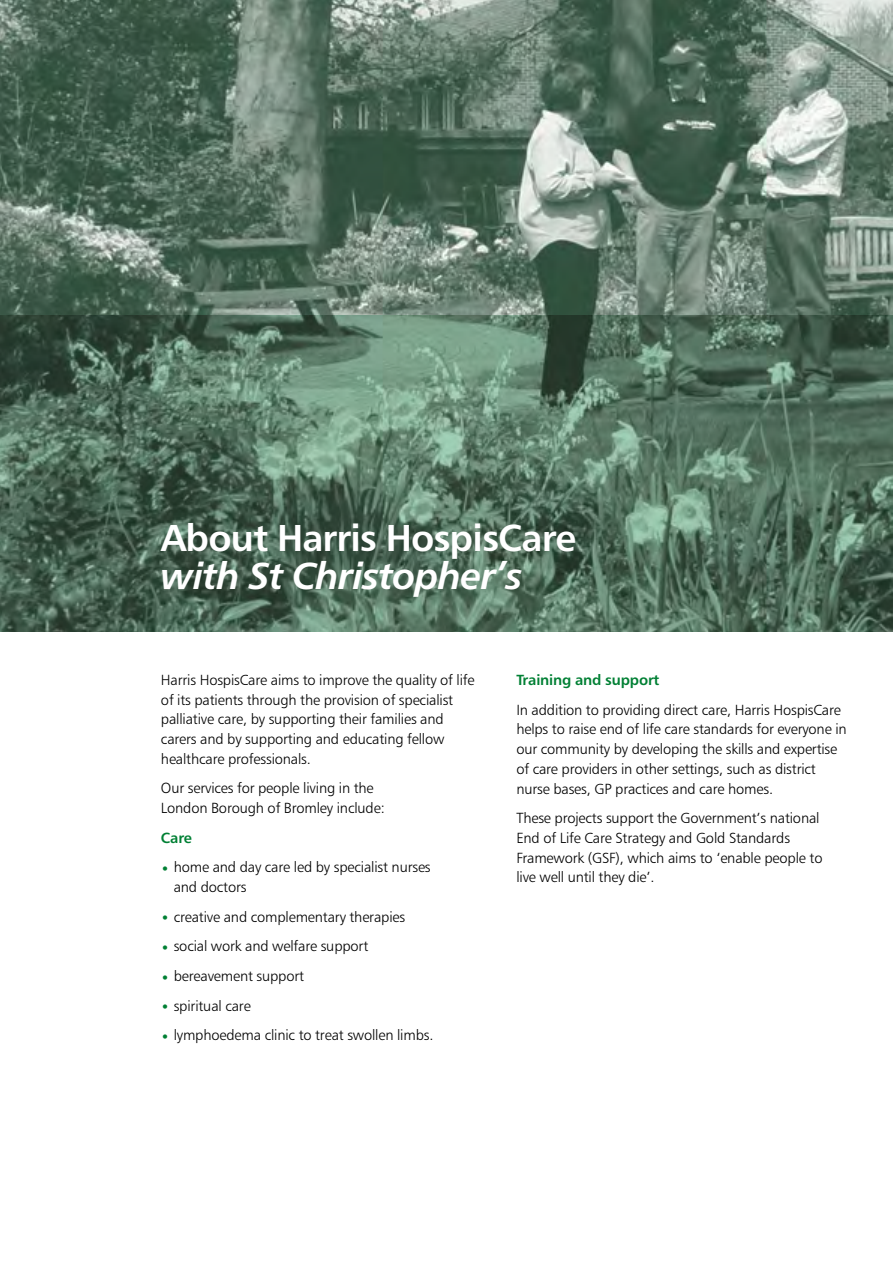
<style>
.page{position:relative;width:893px;height:1263px;background:#fff}
.page>*{position:absolute;margin:0;border:0;box-sizing:border-box;transform-origin:0 0}
.t1{font:37.5px "Humanist 777 BT Bold B";letter-spacing:-.025em;color:#fff}
.t2{font:37.5px "Humanist 777 BT Bold Italic B";letter-spacing:-.025em;color:#fff}
.t3{font:14.7px/19.8px "Humanist 777 BT Light B";letter-spacing:-.01em;color:#000}
.t4{font:14.7px "Humanist 777 BT Bold B";letter-spacing:-.01em;color:#008034}
.s1{color:#008034}
</style>
<div class="page">
<img style="left:0;top:0;width:893px;height:316px">
<img style="left:0;top:316px;width:893px;height:315px">
<h1 class="t1" style="left:161px;top:523px;width:417px">About Harris HospisCare</h1>
<h1 class="t2" style="left:161px;top:561px;width:363px">with St Christopher’s</h1>
<p class="t3" style="left:161px;top:671px;width:315px">Harris HospisCare aims to improve the quality of life of its patients through the provision of specialist palliative care, by supporting their families and carers and by supporting and educating fellow healthcare professionals.</p>
<p class="t3" style="left:161px;top:780px;width:225px">Our services for people living in the<br>London Borough of Bromley include:</p>
<p class="t4" style="left:161px;top:832px;width:33px">Care</p>
<p class="t3" style="left:174px;top:858px;width:258px;text-indent:-13px"><span class="s1">•</span> home and day care led by specialist nurses and doctors</p>
<p class="t3" style="left:161px;top:908px;width:246px"><span class="s1">•</span> creative and complementary therapies</p>
<p class="t3" style="left:161px;top:937px;width:209px"><span class="s1">•</span> social work and welfare support</p>
<p class="t3" style="left:161px;top:967px;width:145px"><span class="s1">•</span> bereavement support</p>
<p class="t3" style="left:161px;top:997px;width:91px"><span class="s1">•</span> spiritual care</p>
<p class="t3" style="left:161px;top:1026px;width:274px"><span class="s1">•</span> lymphoedema clinic to treat swollen limbs.</p>
<p class="t4" style="left:516px;top:674px;width:145px">Training and support</p>
<p class="t3" style="left:516px;top:701px;width:332px">In addition to providing direct care, Harris HospisCare helps to raise end of life care standards for everyone in our community by developing the skills and expertise of care providers in other settings, such as district nurse bases, GP practices and care homes.</p>
<p class="t3" style="left:516px;top:809px;width:308px">These projects support the Government’s national End of Life Care Strategy and Gold Standards Framework (GSF), which aims to ‘enable people to live well until they die’.</p>
</div>
